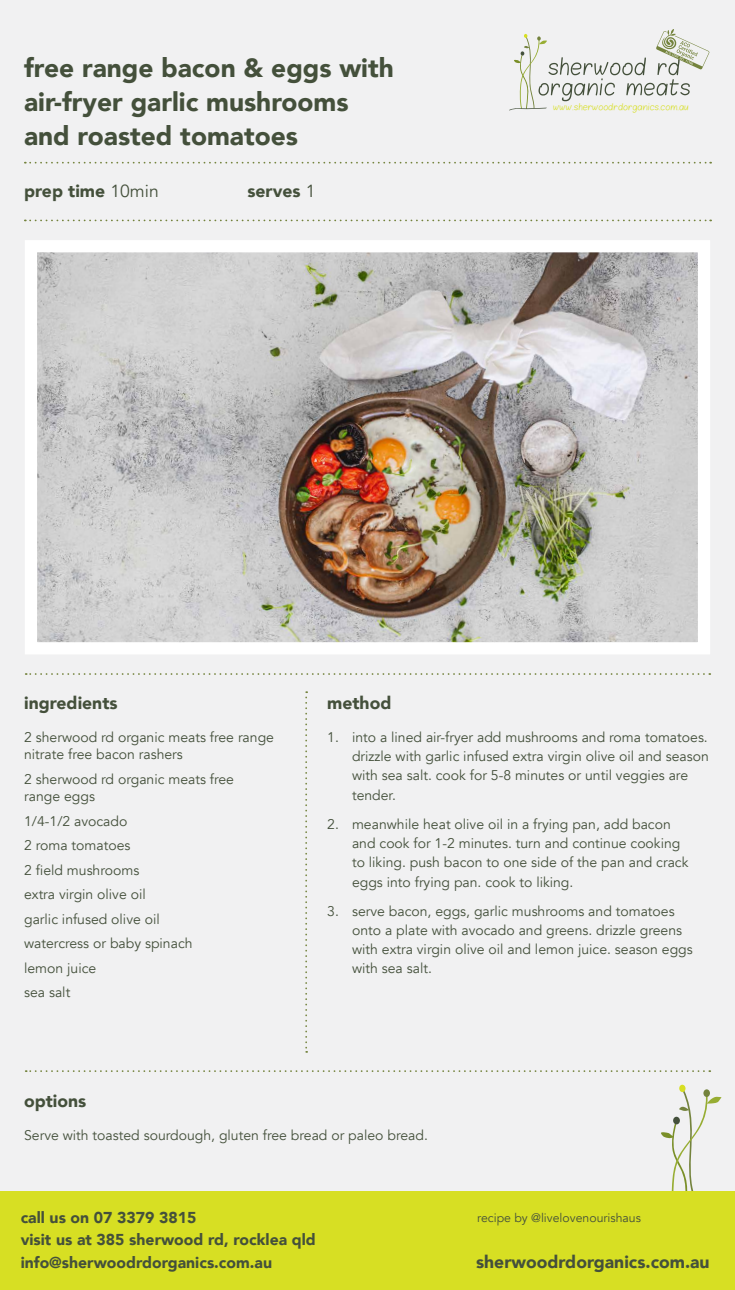
<style>
.page{position:relative;width:735px;height:1290px;background:#fff}
.page>*{position:absolute;margin:0;border:0;box-sizing:border-box;transform-origin:0 0}
.t1{font:900 26.25px/33.9px "Avenir";color:#44503b}
.t2{font:900 17.5px "Avenir";color:#44503b}
.t3{font:900 15.75px/22.8px "Avenir";color:#44503b}
.t4{font:14px/19.2px "Avenir";color:#44503b}
.t5{font:12.25px "Avenir";color:#44503b}
.t6{font:7.7px "Blokletters Balpen";color:#d7df23}
.s1{font-weight:400}
</style>
<div class="page">
<div style="left:0;top:0;width:734px;height:1290px;background:#f1f1f2"></div>
<img style="left:38px;top:253px;width:658px;height:388px">
<div style="left:25px;top:240px;width:684px;height:414px;border:12px solid #fff"></div>
<svg style="left:661px;top:1090px;width:61px;height:101px"></svg>
<svg style="left:672px;top:1116px;width:7px;height:8px"></svg>
<svg style="left:678px;top:1084px;width:7px;height:8px"></svg>
<div style="left:703px;top:1089px;width:6px;height:8px;background:#74833d;border-radius:50%"></div>
<div style="left:0;top:1191px;width:734px;height:99px;background:#d7df23"></div>
<svg style="left:509px;top:29px;width:200px;height:82px"></svg>
<svg style="left:25px;top:220px;width:685px;height:1px"></svg>
<svg style="left:305px;top:691px;width:2px;height:362px"></svg>
<svg style="left:25px;top:162px;width:685px;height:2px"></svg>
<svg style="left:26px;top:673px;width:683px;height:2px"></svg>
<svg style="left:26px;top:1070px;width:683px;height:2px"></svg>
<h1 class="t1" style="left:24px;top:50px;width:371px">free range bacon &amp; eggs with air-fryer garlic mushrooms and roasted tomatoes</h1>
<p class="t2" style="left:24px;top:176px;width:136px">prep time <span class="s1">10min</span></p>
<p class="t2" style="left:247px;top:176px;width:70px">serves <span class="s1">1</span></p>
<p class="t6" style="left:553px;top:102px;width:137px">www.sherwoodrdorganics.com.au</p>
<p class="t2" style="left:24px;top:687px;width:95px">ingredients</p>
<p class="t2" style="left:327px;top:687px;width:66px">method</p>
<p class="t4" style="left:24px;top:728px;width:251px;line-height:17.5px">2 sherwood rd organic meats free range nitrate free bacon rashers</p>
<p class="t4" style="left:24px;top:770px;width:211px;line-height:17.5px">2 sherwood rd organic meats free range eggs</p>
<p class="t4" style="left:24px;top:809px;width:170px;line-height:24.5px">1/4-1/2 avocado<br>2 roma tomatoes<br>2 field mushrooms<br>extra virgin olive oil<br>garlic infused olive oil watercress or baby spinach lemon juice<br>sea salt</p>
<p class="t2" style="left:24px;top:1086px;width:64px">options</p>
<p class="t4" style="left:352px;top:727px;width:358px;text-indent:-25px">1. into a lined air-fryer add mushrooms and roma tomatoes. drizzle with garlic infused extra virgin olive oil and season with sea salt. cook for 5-8 minutes or until veggies are tender.</p>
<p class="t4" style="left:352px;top:814px;width:338px;text-indent:-25px">2. meanwhile heat olive oil in a frying pan, add bacon and cook for 1-2 minutes. turn and continue cooking to liking. push bacon to one side of the pan and crack eggs into frying pan. cook to liking.</p>
<p class="t4" style="left:352px;top:901px;width:342px;text-indent:-25px">3. serve bacon, eggs, garlic mushrooms and tomatoes onto a plate with avocado and greens. drizzle greens with extra virgin olive oil and lemon juice. season eggs with sea salt.</p>
<p class="t4" style="left:24px;top:1126px;width:405px">Serve with toasted sourdough, gluten free bread or paleo bread.</p>
<p class="t3" style="left:21px;top:1205px;width:296px">call us on 07 3379 3815<br>visit us at 385 sherwood rd, rocklea qld info@sherwoodrdorganics.com.au</p>
<p class="t5" style="left:477px;top:1210px;width:165px">recipe by @livelovenourishaus</p>
<p class="t2" style="left:476px;top:1247px;width:235px">sherwoodrdorganics.com.au</p>
</div>
